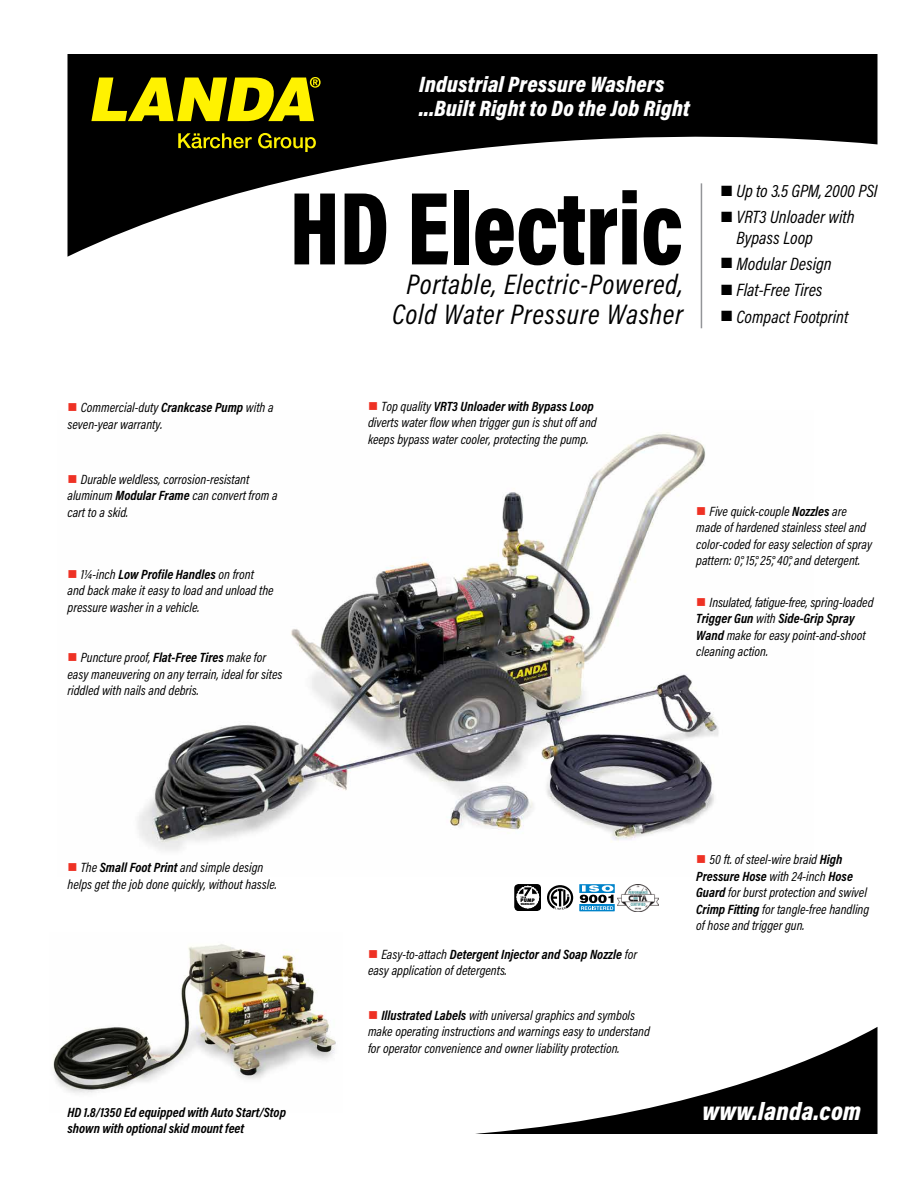
<style>
.page{position:relative;width:918px;height:1188px;background:#fff}
.page>*{position:absolute;margin:0;border:0;box-sizing:border-box;transform-origin:0 0}
.t1{font:900 105px "Acumin Pro Cond";color:#000;scale:.9 1}
.t2{font:italic 28.5px/30px "Acumin Pro Cond";letter-spacing:.025em;color:#000;text-align:center}
.t3{font:italic 900 25.5px "Acumin Pro Cond";letter-spacing:.01em;color:#fff}
.t4{font:italic 900 22.5px/24px "Acumin Pro Cond";letter-spacing:.01em;color:#fff}
.t5{font:italic 18px/26.2px "Acumin Pro Cond";color:#000}
.t6{font:italic 13.5px/16.5px "Acumin Pro Cond";color:#000}
.t7{font:italic 700 13.5px/16.5px "Acumin Pro Cond";color:#000}
.t8{font:800 condensed 4.8px "Futura";color:#000;scale:1.11 1}
.t9{font:800 condensed 2.7px "Futura";letter-spacing:.025em;color:#000}
.s1{color:#ee3124}
.s2{font-weight:700}
</style>
<div class="page">
<svg style="left:68px;top:54px;width:810px;height:203px;fill:#000"></svg>
<svg style="left:91px;top:77px;width:230px;height:44px;background:#989000"></svg>
<svg style="left:178px;top:133px;width:74px;height:15px"></svg>
<svg style="left:258px;top:133px;width:58px;height:19px"></svg>
<svg style="left:475px;top:1027px;width:403px;height:107px"></svg>
<img style="left:53px;top:944px;width:283px;height:149px">
<img style="left:138px;top:432px;width:581px;height:419px">
<hr style="left:701px;top:183px;width:1px;height:145px;background:#939598">
<svg style="left:579px;top:884px;width:35px;height:27px"></svg>
<img style="left:618px;top:884px;width:41px;height:27px">
<svg style="left:514px;top:884px;width:27px;height:27px"></svg>
<svg style="left:547px;top:885px;width:26px;height:25px"></svg>
<svg style="left:722px;top:186px;width:10px;height:10px"></svg>
<svg style="left:722px;top:211px;width:10px;height:11px"></svg>
<h3 class="t4" style="left:419px;top:72px;width:272px">Industrial Pressure Washers ...Built Right to Do the Job Right</h3>
<h1 class="t1" style="left:290px;top:160px;width:438px">HD Electric</h1>
<h2 class="t2" style="left:392px;top:269px;width:292px">Portable, Electric-Powered,<br>Cold Water Pressure Washer</h2>
<h3 class="t5" style="left:737px;top:178px;width:143px;line-height:25.8px">Up to 3.5 GPM, 2000 PSI<br>VRT3 Unloader with</h3>
<h3 class="t5" style="left:737px;top:224px;width:113px">Bypass Loop<br>Modular Design<br>Flat-Free Tires<br>Compact Footprint</h3>
<p class="t6" style="left:68px;top:399px;width:208px"><span class="s1">■</span> Commercial-duty <span class="s2">Crankcase Pump</span> with a seven-year warranty.</p>
<p class="t6" style="left:68px;top:471px;width:212px"><span class="s1">■</span> Durable weldless, corrosion-resistant aluminum <span class="s2">Modular Frame</span> can convert from a cart to a skid.</p>
<p class="t6" style="left:68px;top:566px;width:208px"><span class="s1">■</span> 1¼-inch <span class="s2">Low Profile Handles</span> on front and back make it easy to load and unload the pressure washer in a vehicle.</p>
<p class="t6" style="left:68px;top:649px;width:216px"><span class="s1">■</span> Puncture proof, <span class="s2">Flat-Free Tires</span> make for easy maneuvering on any terrain, ideal for sites riddled with nails and debris.</p>
<p class="t6" style="left:368px;top:398px;width:230px"><span class="s1">■</span> Top quality <span class="s2">VRT3 Unloader with Bypass Loop </span>diverts water flow when trigger gun is shut off and keeps bypass water cooler, protecting the pump.</p>
<p class="t6" style="left:696px;top:502px;width:177px"><span class="s1">■</span> Five quick-couple <span class="s2">Nozzles</span> are made of hardened stainless steel and color-coded for easy selection of spray pattern: 0°, 15°, 25°, 40°, and detergent.</p>
<p class="t6" style="left:696px;top:594px;width:179px"><span class="s1">■</span> Insulated, fatigue-free, spring-loaded<br><span class="s2">Trigger Gun</span> with <span class="s2">Side-Grip Spray<br>Wand</span> make for easy point-and-shoot cleaning action.</p>
<p class="t6" style="left:68px;top:859px;width:211px"><span class="s1">■</span> The <span class="s2">Small Foot Print</span> and simple design helps get the job done quickly, without hassle.</p>
<p class="t6" style="left:696px;top:851px;width:175px"><span class="s1">■</span> 50 ft. of steel-wire braid <span class="s2">High Pressure Hose</span> with 24-inch <span class="s2">Hose Guard</span> for burst protection and swivel <span class="s2">Crimp Fitting</span> for tangle-free handling of hose and trigger gun.</p>
<p class="t8" style="left:521px;top:897px;width:14px">PUMP</p>
<p class="t9" style="left:521px;top:902px;width:16px">WARRANTY</p>
<p class="t6" style="left:368px;top:946px;width:271px"><span class="s1">■</span> Easy-to-attach <span class="s2">Detergent Injector and Soap Nozzle</span> for easy application of detergents.</p>
<p class="t7" style="left:68px;top:1103px;width:220px">HD 1.8/1350 Ed equipped with Auto Start/Stop shown with optional skid mount feet</p>
<p class="t6" style="left:368px;top:1007px;width:283px"><span class="s1">■</span> <span class="s2">Illustrated Labels</span> with universal graphics and symbols make operating instructions and warnings easy to understand for operator convenience and owner liability protection.</p>
<h3 class="t3" style="left:702px;top:1095px;width:160px">www.landa.com</h3>
</div>
